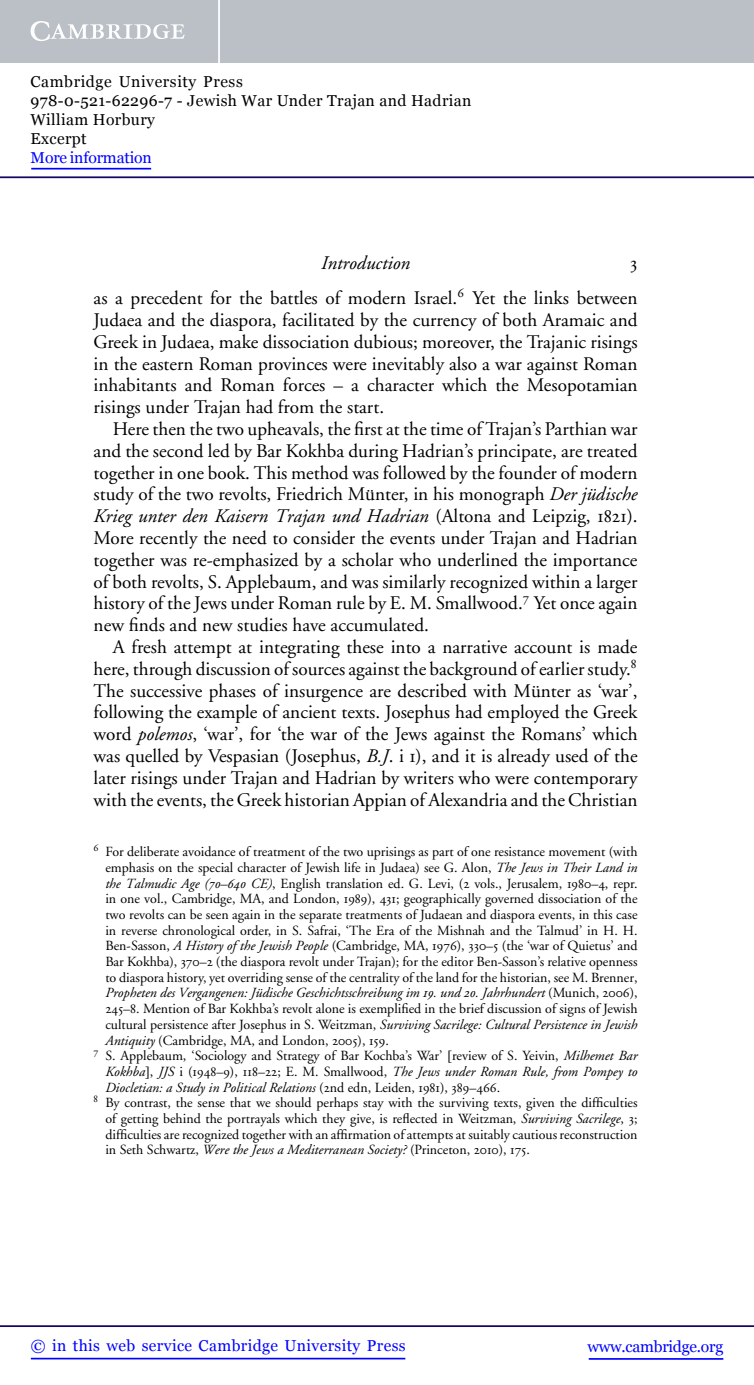
<style>
.page{position:relative;width:754px;height:1385px;background:#fff}
.page>*{position:absolute;margin:0;border:0;box-sizing:border-box;transform-origin:0 0}
.t1{font:19.25px/21.9px "Adobe Garamond";color:#000;text-align:justify}
.t2{font:19.25px/22.1px "Adobe Garamond Italic Os F";color:#000}
.t3{font:19.25px "Adobe Garamond Exp";color:#000}
.t4{font:15.75px/18.9px "Georgia";letter-spacing:.025em;color:#000}
.t5{font:15.75px "Georgia";letter-spacing:.025em;color:#00f}
.t6{font:15.75px "Georgia";letter-spacing:-.015em;color:#00f}
.t7{font:15.75px "Georgia";letter-spacing:-.01em;color:#00f}
.t8{font:14px/15.8px "Adobe Garamond";color:#000;text-align:justify}
.t9{font:14px/15.8px "Adobe Garamond Italic Os F";color:#000}
.s1{font-family:"Adobe Garamond Italic Os F"}
.s2{font-family:"Adobe Garamond"}
.s3{font-family:"Adobe Garamond Exp"}
.s4{font-family:"Times New Roman PSMT 00"}
</style>
<div class="page">
<hr style="left:589px;top:1358px;width:134px;height:1px;background:#00f">
<hr style="left:0;top:1325px;width:754px;height:2px;background:#150666">
<hr style="left:31px;top:1357px;width:374px;height:2px;background:#00f">
<div style="left:0;top:0;width:754px;height:63px;background:#bac0c6"></div>
<svg style="left:31px;top:21px;width:154px;height:20px"></svg>
<hr style="left:218px;top:0;width:2px;height:63px;background:#fff">
<hr style="left:0;top:176px;width:754px;height:2px;background:#150666">
<hr style="left:31px;top:168px;width:120px;height:1px;background:#00f">
<p class="t4" style="left:31px;top:73px;width:442px">Cambridge University Press<br>978-0-521-62296-7 - Jewish War Under Trajan and Hadrian<br>William Horbury<br>Excerpt</p>
<p class="t7" style="left:31px;top:148px;width:123px">More information</p>
<p class="t2" style="left:321px;top:254px;width:91px">Introduction</p>
<p class="t3" style="left:630px;top:256px;width:9px">3</p>
<p class="t1" style="left:94px;top:289px;width:545px">as a precedent for the battles of modern Israel.<sup>6</sup> Yet the links between Judaea and the diaspora, facilitated by the currency of both Aramaic and Greek in Judaea, make dissociation dubious; moreover, the Trajanic risings in the eastern Roman provinces were inevitably also a war against Roman inhabitants and Roman forces – a character which the Mesopotamian risings under Trajan had from the start.</p>
<p class="t1" style="left:94px;top:420px;width:545px;text-indent:19px">Here then the two upheavals, the first at the time of Trajan’s Parthian war and the second led by Bar Kokhba during Hadrian’s principate, are treated together in one book. This method was followed by the founder of modern study of the two revolts, Friedrich Munter, in his monograph <span class="s1">Der judische</span></p>
<p class="t2" style="left:94px;top:485px;width:545px;text-indent:494px">¨<br>Krieg unter den Kaisern Trajan und Hadrian <span class="s2">(Altona and Leipzig,</span> <span class="s3">1821</span><span class="s2">).</span></p>
<p class="t1" style="left:94px;top:529px;width:545px">More recently the need to consider the events under Trajan and Hadrian together was re-emphasized by a scholar who underlined the importance of both revolts, S. Applebaum, and was similarly recognized within a larger history of the Jews under Roman rule by E. M. Smallwood.<sup>7</sup> Yet once again new finds and new studies have accumulated.</p>
<p class="t1" style="left:94px;top:638px;width:545px;text-indent:19px">A fresh attempt at integrating these into a narrative account is made here, through discussion of sources against the background of earlier study.<sup>8<br></sup>The successive phases of insurgence are described with Munter as ‘war’,</p>
<p class="t1" style="left:367px;top:485px;width:8px">¨</p>
<p class="t1" style="left:94px;top:681px;width:545px;text-align:left;text-indent:439px">¨<br>following the example of ancient texts. Josephus had employed the Greek word <span class="s1">polemos</span>, ‘war’, for ‘the war of the Jews against the Romans’ which was quelled by Vespasian (Josephus, <span class="s1">B.J</span>. i <span class="s3">1</span>), and it is already used of the later risings under Trajan and Hadrian by writers who were contemporary with the events, the Greek historian Appian of Alexandria and the Christian</p>
<p class="t8" style="left:105px;top:845px;width:534px;text-indent:-12px"><sup>6</sup> For deliberate avoidance of treatment of the two uprisings as part of one resistance movement (with emphasis on the special character of Jewish life in Judaea) see G. Alon, <span class="s1">The Jews in Their Land in the Talmudic Age (70–640 CE)</span>, English translation ed. G. Levi, (<span class="s3">2</span> vols., Jerusalem, <span class="s3">1980</span>–<span class="s3">4</span>, repr. in one vol., Cambridge, MA, and London, <span class="s3">1989</span>), <span class="s3">431</span>; geographically governed dissociation of the two revolts can be seen again in the separate treatments of Judaean and diaspora events, in this case in reverse chronological order, in S. Safrai, ‘The Era of the Mishnah and the Talmud’ in H. H.<br>Ben-Sasson, <span class="s1">A History of the Jewish People</span> (Cambridge, MA, <span class="s3">1976</span>), <span class="s3">330</span>–<span class="s3">5</span> (the ‘war of Quietus’ and Bar Kokhba), <span class="s3">370</span>–<span class="s3">2</span> (the diaspora revolt under Trajan); for the editor Ben-Sasson’s relative openness to diaspora history, yet overriding sense of the centrality of the land for the historian, see M. Brenner,</p>
<p class="t9" style="left:105px;top:986px;width:534px">Propheten des Vergangenen: Judische Geschichtsschreibung im 19. und 20. Jahrhundert <span class="s2">(Munich,</span> <span class="s3">2006</span><span class="s2">),</span></p>
<p class="t9" style="left:256px;top:986px;width:7px">¨</p>
<p class="t8" style="left:105px;top:1002px;width:534px"><span class="s3">245</span>–<span class="s3">8</span>. Mention of Bar Kokhba’s revolt alone is exemplified in the brief discussion of signs of Jewish</p>
<p class="t9" style="left:105px;top:1018px;width:534px"><span class="s2">cultural persistence after Josephus in S. Weitzman,</span> Surviving Sacrilege: Cultural Persistence in Jewish</p>
<p class="t8" style="left:94px;top:1033px;width:545px;text-indent:12px"><span class="s1">Antiquity</span> (Cambridge, MA, and London, <span class="s3">2005</span>), <span class="s3">159</span>.<br><sup>7</sup> S. Applebaum, ‘Sociology and Strategy of Bar Kochba’s War’ <span class="s4">[</span>review of S. Yeivin, <span class="s1">Milhemet Bar</span></p>
<p class="t9" style="left:105px;top:1065px;width:534px">Kokhba<span class="s4">]</span><span class="s2">,</span> JJS <span class="s2">i (</span><span class="s3">1948</span><span class="s2">–</span><span class="s3">9</span><span class="s2">),</span> <span class="s3">118</span><span class="s2">–</span><span class="s3">22</span><span class="s2">; E. M. Smallwood,</span> The Jews under Roman Rule, from Pompey to<br>Diocletian: a Study in Political Relations <span class="s2">(</span><span class="s3">2</span><span class="s2">nd edn, Leiden,</span> <span class="s3">1981</span><span class="s2">),</span> <span class="s3">389</span><span class="s2">–</span><span class="s3">466</span><span class="s2">.</span></p>
<p class="t8" style="left:105px;top:1096px;width:534px;text-indent:-12px"><sup>8</sup> By contrast, the sense that we should perhaps stay with the surviving texts, given the difficulties of getting behind the portrayals which they give, is reflected in Weitzman, <span class="s1">Surviving Sacrilege</span>, <span class="s3">3</span>; difficulties are recognized together with an affirmation of attempts at suitably cautious reconstruction</p>
<p class="t9" style="left:105px;top:1143px;width:426px"><span class="s2">in Seth Schwartz,</span> Were the Jews a Mediterranean Society? <span class="s2">(Princeton,</span> <span class="s3">2010</span><span class="s2">),</span> <span class="s3">175</span><span class="s2">.</span></p>
<p class="t5" style="left:31px;top:1336px;width:376px">© in this web service Cambridge University Press</p>
<p class="t6" style="left:587px;top:1336px;width:137px">www.cambridge.org</p>
</div>
